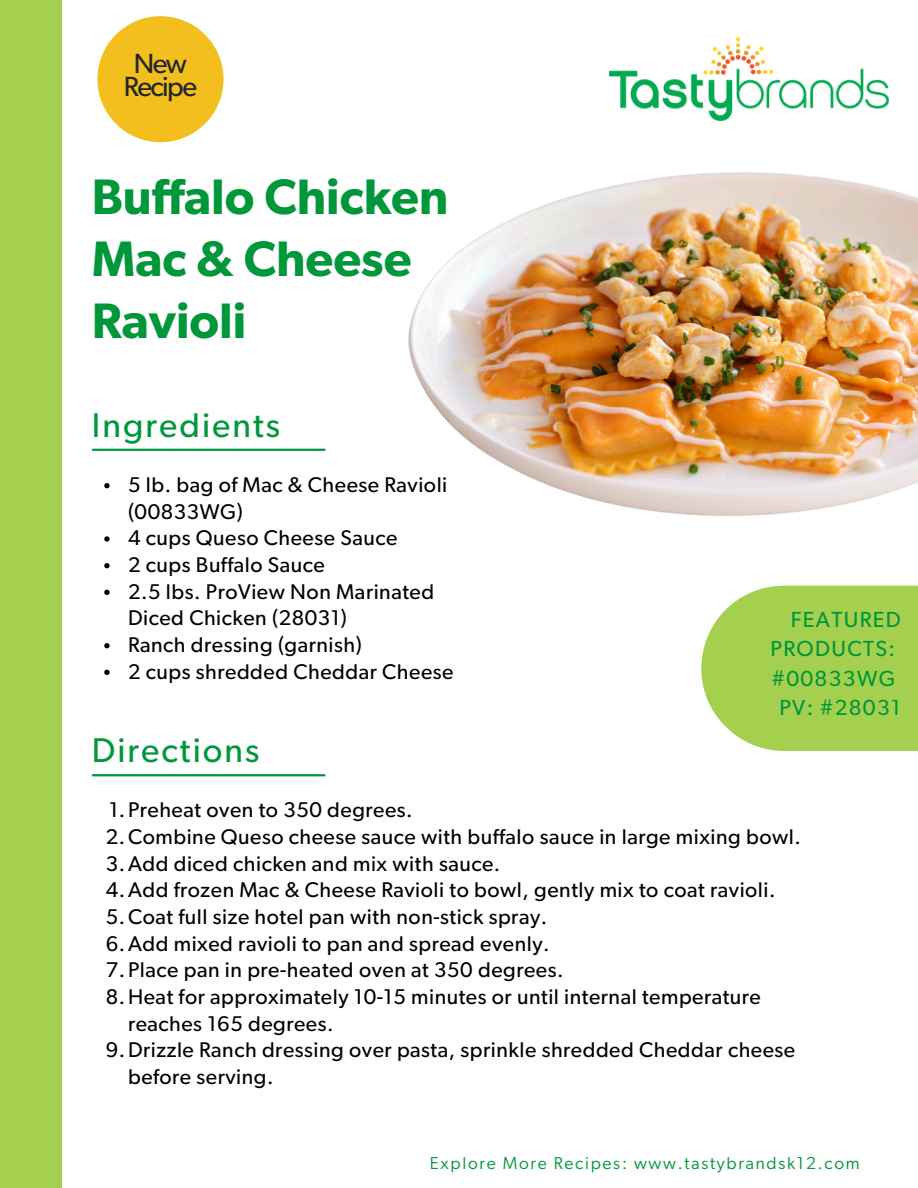
<style>
.page{position:relative;width:918px;height:1188px;background:#fff}
.page>*{position:absolute;margin:0;border:0;box-sizing:border-box;transform-origin:0 0}
.t1{font:600 49.95px/61.8px "Gibson";color:#00973a}
.t2{font:34.35px "Gibson";letter-spacing:.06em;color:#00973a}
.t3{font:27.75px/22.6px "Gibson";letter-spacing:-.055em;color:#242529;text-align:center}
.t4{font:21.9px/29.2px "Gibson";letter-spacing:.06em;color:#00973a;text-align:right}
.t5{font:21.3px/26.7px "Gibson";letter-spacing:.025em;color:#000}
.t6{font:17.4px "Gibson";letter-spacing:.1em;color:#00973a}
</style>
<div class="page">
<hr style="left:93px;top:774px;width:232px;height:2px;background:#00973a">
<hr style="left:93px;top:449px;width:232px;height:2px;background:#00973a">
<svg style="left:701px;top:667px;width:217px;height:84px;background:#acd25d"></svg>
<img style="left:408px;top:172px;width:510px;height:495px">
<img style="left:610px;top:37px;width:279px;height:84px">
<div style="left:0;top:0;width:61px;height:1188px;background:#a5cf4f"></div>
<svg style="left:104px;top:483px;width:6px;height:5px"></svg>
<svg style="left:104px;top:536px;width:6px;height:6px"></svg>
<svg style="left:104px;top:563px;width:6px;height:5px"></svg>
<svg style="left:104px;top:590px;width:6px;height:5px"></svg>
<svg style="left:104px;top:643px;width:6px;height:5px"></svg>
<svg style="left:104px;top:670px;width:6px;height:5px"></svg>
<div style="left:97px;top:16px;width:127px;height:126px;background:#f2bf1e;border-radius:50%"></div>
<p class="t3" style="left:124px;top:54px;width:75px">New<br>Recipe</p>
<p class="t1" style="left:92px;top:169px;width:358px">Buffalo Chicken<br>Mac &amp; Cheese<br>Ravioli</p>
<p class="t2" style="left:92px;top:409px;width:190px">Ingredients</p>
<p class="t5" style="left:128px;top:472px;width:321px">5 lb. bag of Mac &amp; Cheese Ravioli (00833WG)</p>
<h1 class="t5" style="left:128px;top:526px;width:271px">4 cups Queso Cheese Sauce</h1>
<h2 class="t5" style="left:128px;top:552px;width:198px">2 cups Buffalo Sauce</h2>
<p class="t5" style="left:128px;top:579px;width:308px">2.5 lbs. ProView Non Marinated<br>Diced Chicken (28031)</p>
<p class="t5" style="left:128px;top:632px;width:235px">Ranch dressing (garnish)</p>
<p class="t5" style="left:128px;top:659px;width:327px">2 cups shredded Cheddar Cheese</p>
<p class="t4" style="left:770px;top:606px;width:132px">FEATURED<br>PRODUCTS: #00833WG<br>PV: #28031</p>
<p class="t2" style="left:92px;top:735px;width:169px">Directions</p>
<h4 class="t5" style="left:109px;top:798px;width:305px">1.Preheat oven to 350 degrees.</h4>
<h2 class="t5" style="left:106px;top:824px;width:697px">2.Combine Queso cheese sauce with buffalo sauce in large mixing bowl.</h2>
<p class="t5" style="left:106px;top:851px;width:396px">3.Add diced chicken and mix with sauce.</p>
<p class="t5" style="left:106px;top:878px;width:671px">4.Add frozen Mac &amp; Cheese Ravioli to bowl, gently mix to coat ravioli.</p>
<p class="t5" style="left:106px;top:904px;width:443px">5.Coat full size hotel pan with non-stick spray.</p>
<p class="t5" style="left:106px;top:931px;width:445px">6.Add mixed ravioli to pan and spread evenly.</p>
<p class="t5" style="left:106px;top:958px;width:459px">7.Place pan in pre-heated oven at 350 degrees.</p>
<p class="t5" style="left:128px;top:984px;width:634px;text-indent:-22px">8.Heat for approximately 10-15 minutes or until internal temperature reaches 165 degrees.</p>
<p class="t5" style="left:128px;top:1038px;width:669px;text-indent:-22px">9.Drizzle Ranch dressing over pasta, sprinkle shredded Cheddar cheese before serving.</p>
<p class="t6" style="left:430px;top:1155px;width:431px">Explore More Recipes: www.tastybrandsk12.com</p>
</div>
